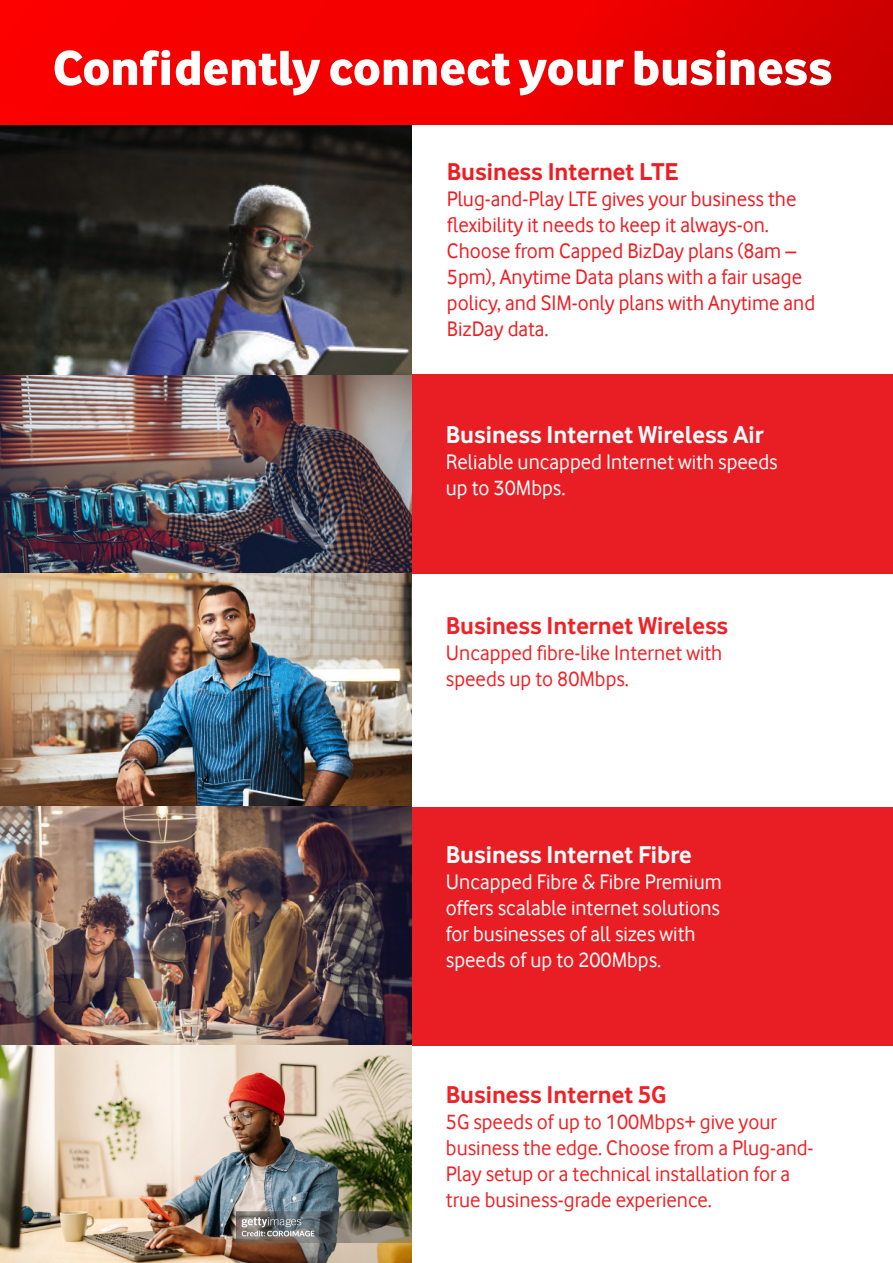
<style>
.page{position:relative;width:893px;height:1263px;background:#fff}
.page>*{position:absolute;margin:0;border:0;box-sizing:border-box;transform-origin:0 0}
.t1{font:51px "Vodafone Ex B";color:#fff}
.t2{font:700 25.2px "Vodafone Rg";color:#fff}
.t3{font:700 25.2px "Vodafone Rg";color:#ee2327}
.t4{font:700 25.2px "Vodafone Rg";color:#ee1d23}
.t5{font:21.6px/26px "Vodafone Rg";color:#ee1d23}
.t6{font:21.6px/26px "Vodafone Rg";color:#ee2327}
.t7{font:21.6px/26px "Vodafone Rg";color:#fff}
</style>
<div class="page">
<div style="left:0;top:0;width:893px;height:1263px;background:linear-gradient(to right,#f00,#d50000)"></div>
<div style="left:0;top:1046px;width:893px;height:217px;background:#fff"></div>
<div style="left:0;top:373px;width:893px;height:249px;background:#e81e24"></div>
<div style="left:0;top:806px;width:893px;height:240px;background:#e81e24"></div>
<div style="left:0;top:125px;width:893px;height:249px;background:#fff"></div>
<div style="left:0;top:574px;width:893px;height:232px;background:#fff"></div>
<img style="left:0;top:125px;width:412px;height:449px">
<img style="left:0;top:574px;width:412px;height:232px">
<img style="left:0;top:806px;width:412px;height:457px">
<p class="t1" style="left:53px;top:36px;width:781px">Confidently connect your business</p>
<p class="t4" style="left:447px;top:157px;width:233px">Business Internet LTE</p>
<p class="t5" style="left:447px;top:186px;width:370px">Plug-and-Play LTE gives your business the flexibility it needs to keep it always-on.<br>Choose from Capped BizDay plans (8am – 5pm), Anytime Data plans with a fair usage policy, and SIM-only plans with Anytime and BizDay data.</p>
<p class="t2" style="left:446px;top:420px;width:319px">Business Internet Wireless Air</p>
<p class="t7" style="left:446px;top:448px;width:333px">Reliable uncapped Internet with speeds up to 30Mbps.</p>
<p class="t3" style="left:446px;top:611px;width:284px">Business Internet Wireless</p>
<p class="t6" style="left:446px;top:640px;width:278px">Uncapped fibre-like Internet with speeds up to 80Mbps.</p>
<p class="t2" style="left:446px;top:840px;width:247px">Business Internet Fibre</p>
<p class="t7" style="left:446px;top:868px;width:277px">Uncapped Fibre &amp; Fibre Premium offers scalable internet solutions for businesses of all sizes with speeds of up to 200Mbps.</p>
<p class="t3" style="left:446px;top:1080px;width:222px">Business Internet 5G</p>
<p class="t6" style="left:446px;top:1109px;width:369px">5G speeds of up to 100Mbps+ give your business the edge. Choose from a Plug-and-Play setup or a technical installation for a true business-grade experience.</p>
</div>
